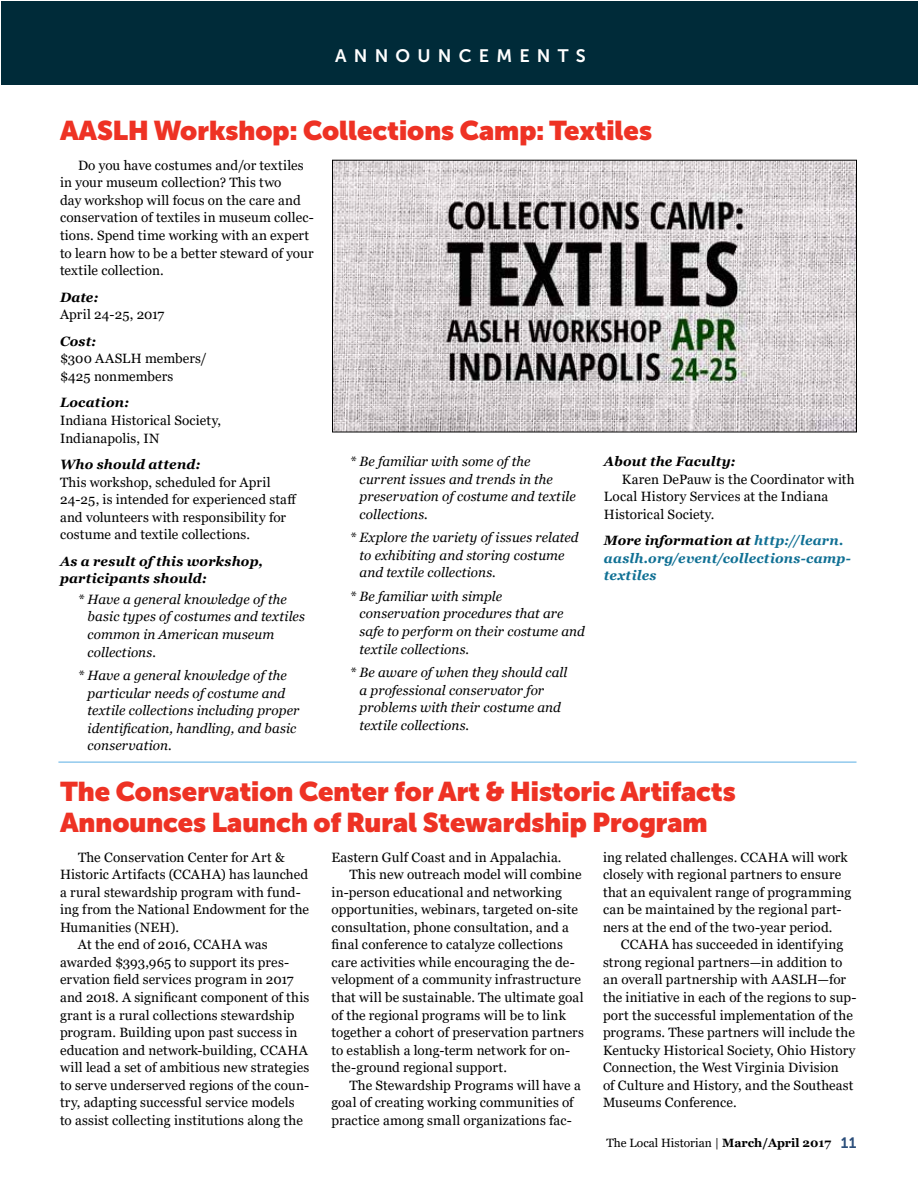
<style>
.page{position:relative;width:918px;height:1188px;background:#fff}
.page>*{position:absolute;margin:0;border:0;box-sizing:border-box;transform-origin:0 0}
.t1{font:900 27px/31.5px "Museo Sans Display";color:#ee3224}
.t2{font:18px "Museo Sans 700";letter-spacing:.4em;color:#fff}
.t3{font:13.5px/17.5px "Georgia";letter-spacing:.01em;color:#000}
.t4{font:italic 13.5px/17.5px "Georgia";letter-spacing:.005em;color:#000}
.t5{font:italic 700 13.5px/17.5px "Georgia";letter-spacing:.01em;color:#000}
.t6{font:italic 700 13.5px/17.5px "Georgia";letter-spacing:.01em;color:#107094}
.t7{font:12px "Georgia";color:#000}
.s1{color:#000}
.s2{font-weight:700}
.s3{font-family:"Museo Sans 700";font-size:15px;color:#2a4d7a}
</style>
<div class="page">
<img style="left:334px;top:162px;width:521px;height:268px">
<div style="left:332px;top:160px;width:525px;height:272px;border:1px solid #000"></div>
<div style="left:2px;top:1px;width:916px;height:84px;background:#002b39"></div>
<hr style="left:58px;top:761px;width:799px;height:2px;background:#91c9ed">
<h2 class="t2" style="left:335px;top:45px;width:252px">ANNOUNCEMENTS</h2>
<h1 class="t1" style="left:60px;top:115px;width:594px">AASLH Workshop: Collections Camp: Textiles</h1>
<p class="t3" style="left:60px;top:157px;width:255px;text-indent:18px">Do you have costumes and/or textiles in your museum collection? This two<br>day workshop will focus on the care and conservation of textiles in museum collec&shy;tions. Spend time working with an expert to learn how to be a better steward of your textile collection.</p>
<p class="t5" style="left:60px;top:288px;width:40px">Date:</p>
<p class="t3" style="left:60px;top:306px;width:106px">April 24-25, 2017</p>
<p class="t5" style="left:60px;top:332px;width:38px">Cost:</p>
<p class="t3" style="left:60px;top:350px;width:148px">$300 AASLH members/ $425 nonmembers</p>
<p class="t5" style="left:60px;top:394px;width:70px">Location:</p>
<p class="t3" style="left:60px;top:412px;width:163px">Indiana Historical Society,<br>Indianapolis, IN</p>
<p class="t5" style="left:60px;top:456px;width:142px">Who should attend:</p>
<p class="t3" style="left:60px;top:473px;width:238px">This workshop, scheduled for April 24-25, is intended for experienced staff and volunteers with responsibility for costume and textile collections.</p>
<p class="t5" style="left:60px;top:552px;width:204px">As a result of this workshop, participants should:</p>
<p class="t4" style="left:88px;top:591px;width:219px;text-indent:-10px">* Have a general knowledge of the basic types of costumes and textiles common in American museum collections.</p>
<p class="t4" style="left:88px;top:667px;width:213px;text-indent:-10px">* Have a general knowledge of the particular needs of costume and textile collections including proper identification, handling, and basic conservation.</p>
<p class="t5" style="left:604px;top:453px;width:133px">About the Faculty:</p>
<p class="t3" style="left:604px;top:470px;width:252px;text-indent:18px">Karen DePauw is the Coordinator with<br>Local History Services at the Indiana<br>Historical Society.</p>
<p class="t6" style="left:604px;top:532px;width:249px"><span class="s1">More information at</span> http://learn. aaslh.org/event/collections-camp&shy;textiles</p>
<p class="t4" style="left:360px;top:453px;width:218px;text-indent:-10px">* Be familiar with some of the current issues and trends in the preservation of costume and textile collections.</p>
<p class="t4" style="left:360px;top:529px;width:221px;text-indent:-10px">* Explore the variety of issues related to exhibiting and storing costume and textile collections.</p>
<p class="t4" style="left:360px;top:588px;width:227px;text-indent:-10px">* Be familiar with simple conservation procedures that are safe to perform on their costume and textile collections.</p>
<p class="t4" style="left:360px;top:664px;width:209px;text-indent:-10px">* Be aware of when they should call a professional conservator for problems with their costume and textile collections.</p>
<h1 class="t1" style="left:60px;top:775px;width:677px">The Conservation Center for Art &amp; Historic Artifacts<br>Announces Launch of Rural Stewardship Program</h1>
<p class="t3" style="left:78px;top:848px;width:208px">The Conservation Center for Art &amp;</p>
<p class="t3" style="left:60px;top:866px;width:250px">Historic Artifacts (CCAHA) has launched</p>
<p class="t3" style="left:60px;top:884px;width:242px">a rural stewardship program with fund-</p>
<p class="t3" style="left:60px;top:901px;width:251px">ing from the National Endowment for the</p>
<p class="t3" style="left:60px;top:919px;width:121px">Humanities (NEH).</p>
<p class="t3" style="left:78px;top:936px;width:191px">At the end of 2016, CCAHA was</p>
<p class="t3" style="left:60px;top:954px;width:231px">awarded $393,965 to support its pres-</p>
<p class="t3" style="left:60px;top:971px;width:235px">ervation field services program in 2017</p>
<p class="t3" style="left:60px;top:989px;width:251px">and 2018. A significant component of this</p>
<p class="t3" style="left:60px;top:1006px;width:236px">grant is a rural collections stewardship</p>
<p class="t3" style="left:60px;top:1024px;width:239px">program. Building upon past success in</p>
<p class="t3" style="left:60px;top:1042px;width:250px">education and network-building, CCAHA</p>
<p class="t3" style="left:60px;top:1059px;width:251px">will lead a set of ambitious new strategies</p>
<p class="t3" style="left:60px;top:1077px;width:251px">to serve underserved regions of the coun-</p>
<p class="t3" style="left:60px;top:1094px;width:236px">try, adapting successful service models</p>
<p class="t3" style="left:60px;top:1112px;width:244px">to assist collecting institutions along the</p>
<p class="t3" style="left:332px;top:848px;width:232px">Eastern Gulf Coast and in Appalachia.</p>
<p class="t3" style="left:349px;top:866px;width:234px">This new outreach model will combine</p>
<p class="t3" style="left:332px;top:884px;width:232px">in-person educational and networking</p>
<p class="t3" style="left:332px;top:901px;width:248px">opportunities, webinars, targeted on-site</p>
<p class="t3" style="left:332px;top:919px;width:239px">consultation, phone consultation, and a</p>
<p class="t3" style="left:332px;top:936px;width:233px">final conference to catalyze collections</p>
<p class="t3" style="left:332px;top:954px;width:245px">care activities while encouraging the de-</p>
<p class="t3" style="left:332px;top:971px;width:251px">velopment of a community infrastructure</p>
<p class="t3" style="left:332px;top:989px;width:254px">that will be sustainable. The ultimate goal</p>
<p class="t3" style="left:332px;top:1006px;width:236px">of the regional programs will be to link</p>
<p class="t3" style="left:332px;top:1024px;width:254px">together a cohort of preservation partners</p>
<p class="t3" style="left:332px;top:1042px;width:240px">to establish a long-term network for on-</p>
<p class="t3" style="left:332px;top:1059px;width:177px">the-ground regional support.</p>
<p class="t3" style="left:349px;top:1077px;width:233px">The Stewardship Programs will have a</p>
<p class="t3" style="left:332px;top:1094px;width:244px">goal of creating working communities of</p>
<p class="t3" style="left:332px;top:1112px;width:242px">practice among small organizations fac-</p>
<p class="t3" style="left:603px;top:848px;width:250px">ing related challenges. CCAHA will work closely with regional partners to ensure that an equivalent range of programming can be maintained by the regional part&shy;ners at the end of the two-year period.</p>
<p class="t3" style="left:603px;top:936px;width:255px;text-indent:18px">CCAHA has succeeded in identifying strong regional partners—in addition to an overall partnership with AASLH—for the initiative in each of the regions to sup&shy;port the successful implementation of the programs. These partners will include the Kentucky Historical Society, Ohio History Connection, the West Virginia Division<br>of Culture and History, and the Southeast Museums Conference.</p>
<p class="t7" style="left:607px;top:1136px;width:251px">The Local Historian | <span class="s2">March/April 2017</span> <span class="s3">11</span></p>
</div>
